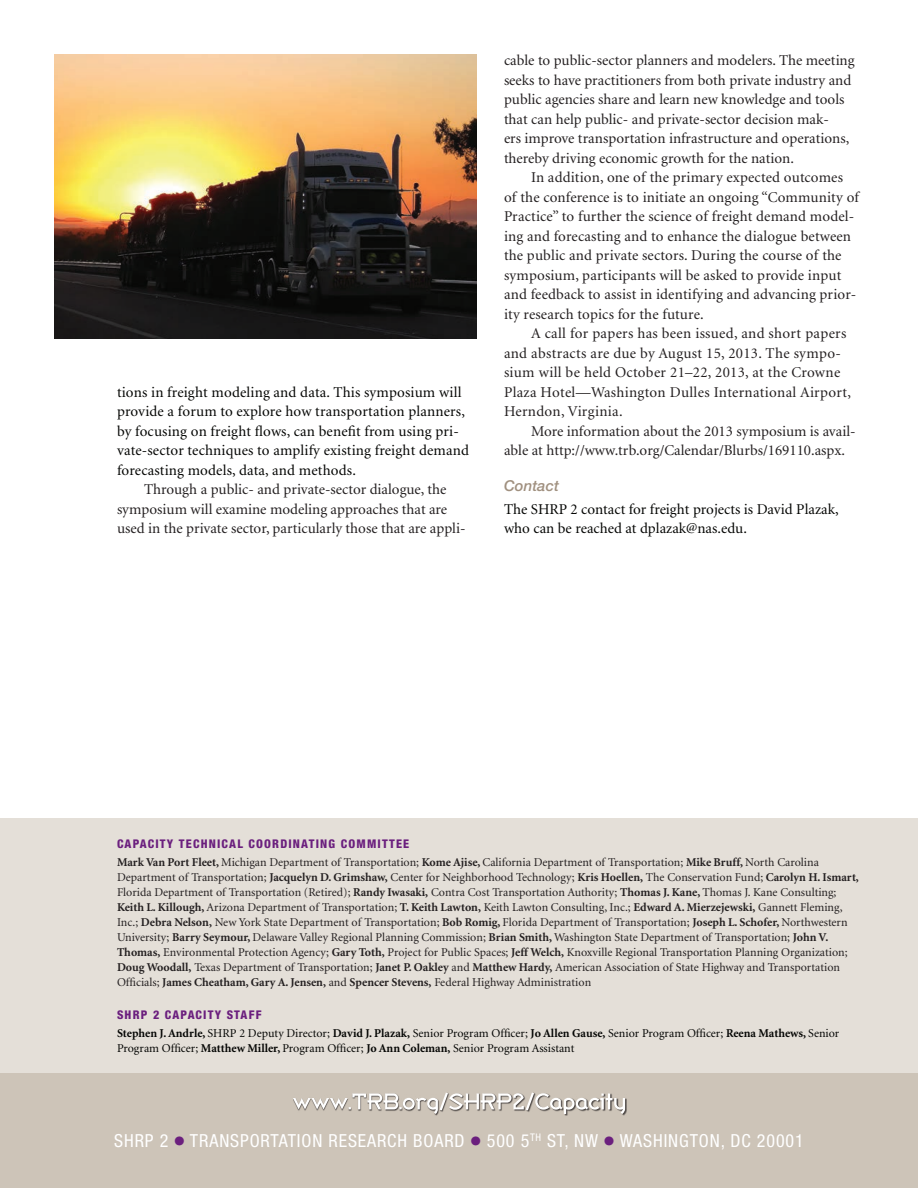
<style>
.page{position:relative;width:918px;height:1188px;background:#fff}
.page>*{position:absolute;margin:0;border:0;box-sizing:border-box;transform-origin:0 0}
.t1{font:condensed 18px "Helvetica Neue";letter-spacing:.05em;color:#fff}
.t2{font:15px/19.5px "Minion";letter-spacing:.005em;color:#231f20}
.t3{font:15px/19.5px "Minion";letter-spacing:.01em;color:#040503}
.t4{font:italic 500 15px "Helvetica Neue";color:#a0907f}
.t5{font:12px/15px "Minion";color:#231f20}
.t6{font:12px/15px "Minion";color:#040503}
.t7{font:800 condensed 12px "Helvetica Neue";letter-spacing:.1em;color:#6b1f7e}
.s1{font-weight:700}
.s2{font-family:"Universal Newswith Comm Pi";font-stretch:normal;color:#6b1f7e}
</style>
<div class="page">
<div style="left:0;top:818px;width:918px;height:255px;background:#e4dfd8"></div>
<div style="left:0;top:1073px;width:918px;height:115px;background:#cdc4b8"></div>
<div style="left:293px;top:1092px;width:334px;height:24px;background:#231f20;opacity:.75"></div>
<svg style="left:293px;top:1093px;width:332px;height:21px"></svg>
<img style="left:54px;top:54px;width:423px;height:284px">
<p class="t3" style="left:117px;top:383px;width:354px">tions in freight modeling and data. This symposium will provide a forum to explore how transportation planners, by focusing on freight flows, can benefit from using pri&shy;vate-sector techniques to amplify existing freight demand forecasting models, data, and methods.</p>
<p class="t2" style="left:117px;top:480px;width:350px;text-indent:27px">Through a public- and private-sector dialogue, the symposium will examine modeling approaches that are used in the private sector, particularly those that are appli-</p>
<p class="t2" style="left:504px;top:51px;width:352px">cable to public-sector planners and modelers. The meeting seeks to have practitioners from both private industry and public agencies share and learn new knowledge and tools that can help public- and private-sector decision mak-<br>ers improve transportation infrastructure and operations, thereby driving economic growth for the nation.</p>
<p class="t2" style="left:504px;top:168px;width:357px;text-indent:27px">In addition, one of the primary expected outcomes of the conference is to initiate an ongoing “Community of Practice” to further the science of freight demand model&shy;ing and forecasting and to enhance the dialogue between the public and private sectors. During the course of the symposium, participants will be asked to provide input and feedback to assist in identifying and advancing prior&shy;ity research topics for the future.</p>
<p class="t2" style="left:504px;top:324px;width:349px;text-indent:27px">A call for papers has been issued, and short papers and abstracts are due by August 15, 2013. The sympo&shy;sium will be held October 21–22, 2013, at the Crowne Plaza Hotel—Washington Dulles International Airport, Herndon, Virginia.</p>
<p class="t2" style="left:504px;top:422px;width:353px;text-indent:27px">More information about the 2013 symposium is avail&shy;able at http://www.trb.org/Calendar/Blurbs/169110.aspx.</p>
<p class="t4" style="left:504px;top:477px;width:57px">Contact</p>
<p class="t3" style="left:504px;top:500px;width:336px">The SHRP 2 contact for freight projects is David Plazak, who can be reached at dplazak@nas.edu.</p>
<p class="t7" style="left:117px;top:836px;width:294px">CAPACITY TECHNICAL COORDINATING COMMITTEE</p>
<p class="t5" style="left:117px;top:855px;width:743px"><span class="s1">Mark Van Port Fleet,</span> Michigan Department of Transportation; <span class="s1">Kome Ajise,</span> California Department of Transportation; <span class="s1">Mike Bruff,</span> North Carolina Department of Transportation; <span class="s1">Jacquelyn D. Grimshaw,</span> Center for Neighborhood Technology; <span class="s1">Kris Hoellen,</span> The Conservation Fund; <span class="s1">Carolyn H. Ismart, </span>Florida Department of Transportation (Retired); <span class="s1">Randy Iwasaki,</span> Contra Cost Transportation Authority; <span class="s1">Thomas J. Kane,</span> Thomas J. Kane Consulting; <span class="s1">Keith L. Killough,</span> Arizona Department of Transportation; <span class="s1">T. Keith Lawton,</span> Keith Lawton Consulting, Inc.; <span class="s1">Edward A. Mierzejewski,</span> Gannett Fleming, Inc.; <span class="s1">Debra Nelson,</span> New York State Department of Transportation; <span class="s1">Bob Romig,</span> Florida Department of Transportation; <span class="s1">Joseph L. Schofer,</span> Northwestern University; <span class="s1">Barry Seymour,</span> Delaware Valley Regional Planning Commission; <span class="s1">Brian Smith,</span> Washington State Department of Transportation; <span class="s1">John V.<br>Thomas,</span> Environmental Protection Agency; <span class="s1">Gary Toth,</span> Project for Public Spaces; <span class="s1">Jeff Welch,</span> Knoxville Regional Transportation Planning Organization; <span class="s1">Doug Woodall,</span> Texas Department of Transportation; <span class="s1">Janet P. Oakley</span> and <span class="s1">Matthew Hardy,</span> American Association of State Highway and Transportation Officials; <span class="s1">James Cheatham, Gary A. Jensen,</span> and <span class="s1">Spencer Stevens,</span> Federal Highway Administration</p>
<p class="t7" style="left:117px;top:1007px;width:16px">SHRP</p>
<p class="t7" style="left:153px;top:1007px;width:110px">2 CAPACITY STAFF</p>
<p class="t6" style="left:117px;top:1026px;width:724px"><span class="s1">Stephen J. Andrle,</span> SHRP 2 Deputy Director; <span class="s1">David J. Plazak,</span> Senior Program Officer; <span class="s1">Jo Allen Gause,</span> Senior Program Officer; <span class="s1">Reena Mathews,</span> Senior<br>Program Officer; <span class="s1">Matthew Miller,</span> Program Officer; <span class="s1">Jo Ann Coleman,</span> Senior Program Assistant</p>
<h1 class="t1" style="left:114px;top:1130px;width:155px">SHRP 2 <span class="s2">c</span> TRANSPORTATI</h1>
<h1 class="t1" style="left:302px;top:1130px;width:48px">ON RESEARCH</h1>
<h1 class="t1" style="left:413px;top:1130px;width:32px">BOARD</h1>
<h1 class="t1" style="left:471px;top:1130px;width:172px"><span class="s2">c</span> 500 5<sup>TH</sup> ST, NW <span class="s2">c</span> WASHI</h1>
<h1 class="t1" style="left:668px;top:1130px;width:137px">NGTON, DC 20001</h1>
</div>
